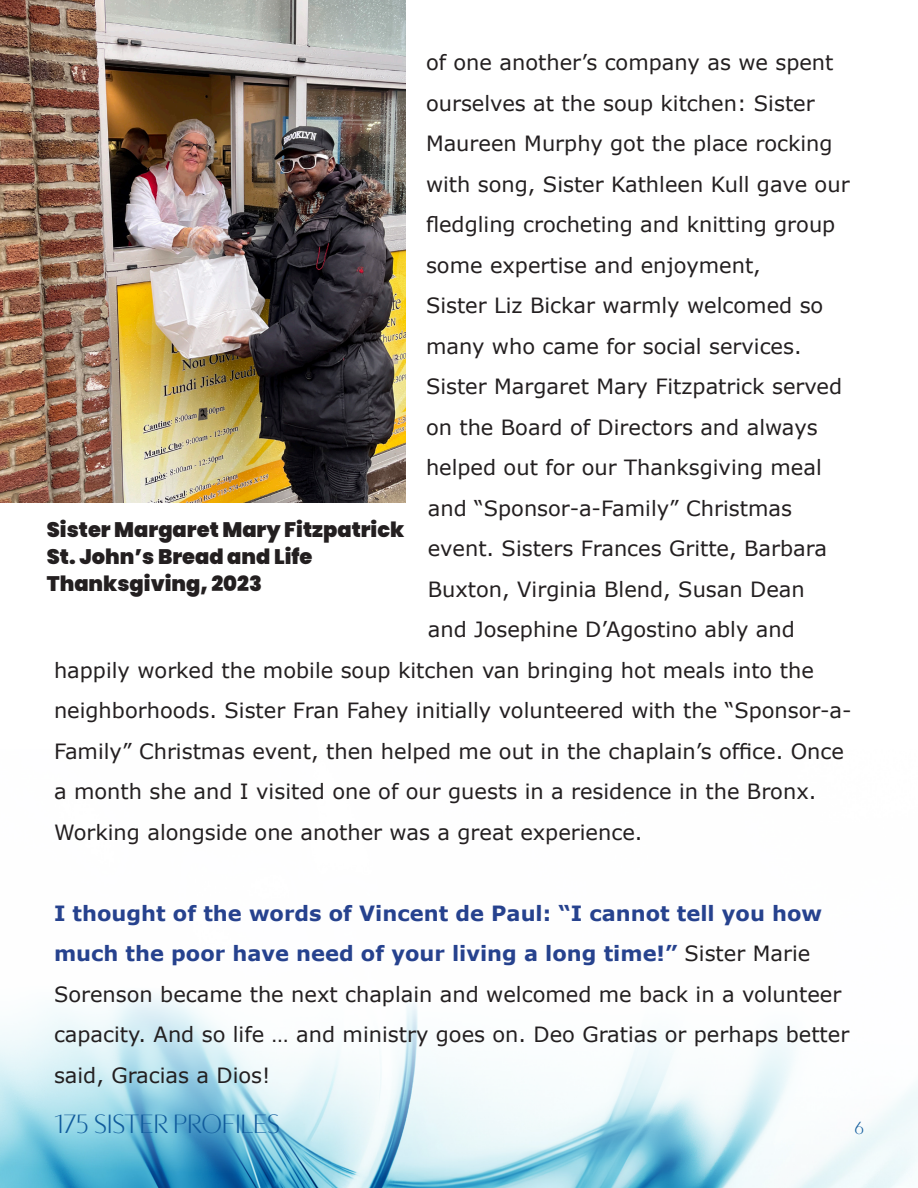
<style>
.page{position:relative;width:918px;height:1188px;background:#fff}
.page>*{position:absolute;margin:0;border:0;box-sizing:border-box;transform-origin:0 0}
.t1{font:27px "Averes Title";color:#105b9c}
.Font{font:21px "Verdana";color:#231f20}
.Pull_Out_Quotes{font:21px/40.5px "Verdana";color:#231f20}
.t2{font:900 21px "Poppins";color:#231f20}
.t3{font:18px "Averes Title";color:#105b9c}
.s1{font-weight:700;color:#26428e}
</style>
<div class="page">
<img style="left:0;top:994px;width:918px;height:194px">
<img style="left:0;top:0;width:406px;height:502px">
<p class="Font" style="left:426px;top:49px;width:409px">of one another’s company as we spent</p>
<p class="Font" style="left:426px;top:90px;width:390px">ourselves at the soup kitchen: Sister</p>
<p class="Font" style="left:426px;top:130px;width:408px">Maureen Murphy got the place rocking</p>
<p class="Font" style="left:426px;top:171px;width:425px">with song, Sister Kathleen Kull gave our</p>
<p class="Font" style="left:426px;top:211px;width:411px">fledgling crocheting and knitting group</p>
<p class="Font" style="left:426px;top:252px;width:336px">some expertise and enjoyment,</p>
<p class="Font" style="left:426px;top:292px;width:399px">Sister Liz Bickar warmly welcomed so</p>
<p class="Font" style="left:426px;top:333px;width:377px">many who came for social services.</p>
<p class="Font" style="left:426px;top:373px;width:418px">Sister Margaret Mary Fitzpatrick served</p>
<p class="Font" style="left:426px;top:414px;width:393px">on the Board of Directors and always</p>
<p class="Font" style="left:426px;top:454px;width:397px">helped out for our Thanksgiving meal</p>
<p class="Font" style="left:428px;top:495px;width:366px">and “Sponsor-a-Family” Christmas</p>
<p class="Font" style="left:428px;top:535px;width:401px">event. Sisters Frances Gritte, Barbara</p>
<p class="Font" style="left:428px;top:576px;width:379px">Buxton, Virginia Blend, Susan Dean</p>
<p class="Font" style="left:428px;top:616px;width:369px">and Josephine D’Agostino ably and</p>
<p class="Font" style="left:54px;top:657px;width:761px">happily worked the mobile soup kitchen van bringing hot meals into the</p>
<p class="Font" style="left:54px;top:697px;width:799px">neighborhoods. Sister Fran Fahey initially volunteered with the “Sponsor-a-</p>
<p class="Font" style="left:54px;top:738px;width:792px">Family” Christmas event, then helped me out in the chaplain’s office. Once</p>
<p class="Font" style="left:54px;top:778px;width:764px">a month she and I visited one of our guests in a residence in the Bronx.</p>
<p class="Font" style="left:54px;top:819px;width:590px">Working alongside one another was a great experience.</p>
<p class="t2" style="left:47px;top:517px;width:359px">Sister Margaret Mary Fitzpatrick</p>
<p class="t2" style="left:47px;top:544px;width:267px">St. John’s Bread and Life</p>
<p class="t2" style="left:47px;top:571px;width:217px">Thanksgiving, 2023</p>
<p class="Pull_Out_Quotes" style="left:54px;top:893px;width:797px"><span class="s1">I thought of the words of Vincent de Paul: “I cannot tell you how much the poor have need of your living a long time!”</span> Sister Marie Sorenson became the next chaplain and welcomed me back in a volunteer capacity. And so life … and ministry goes on. Deo Gratias or perhaps better said, Gracias a Dios!</p>
<p class="t1" style="left:54px;top:1108px;width:228px">175 SISTER PROFILES</p>
<p class="t3" style="left:854px;top:1118px;width:11px">6</p>
</div>
